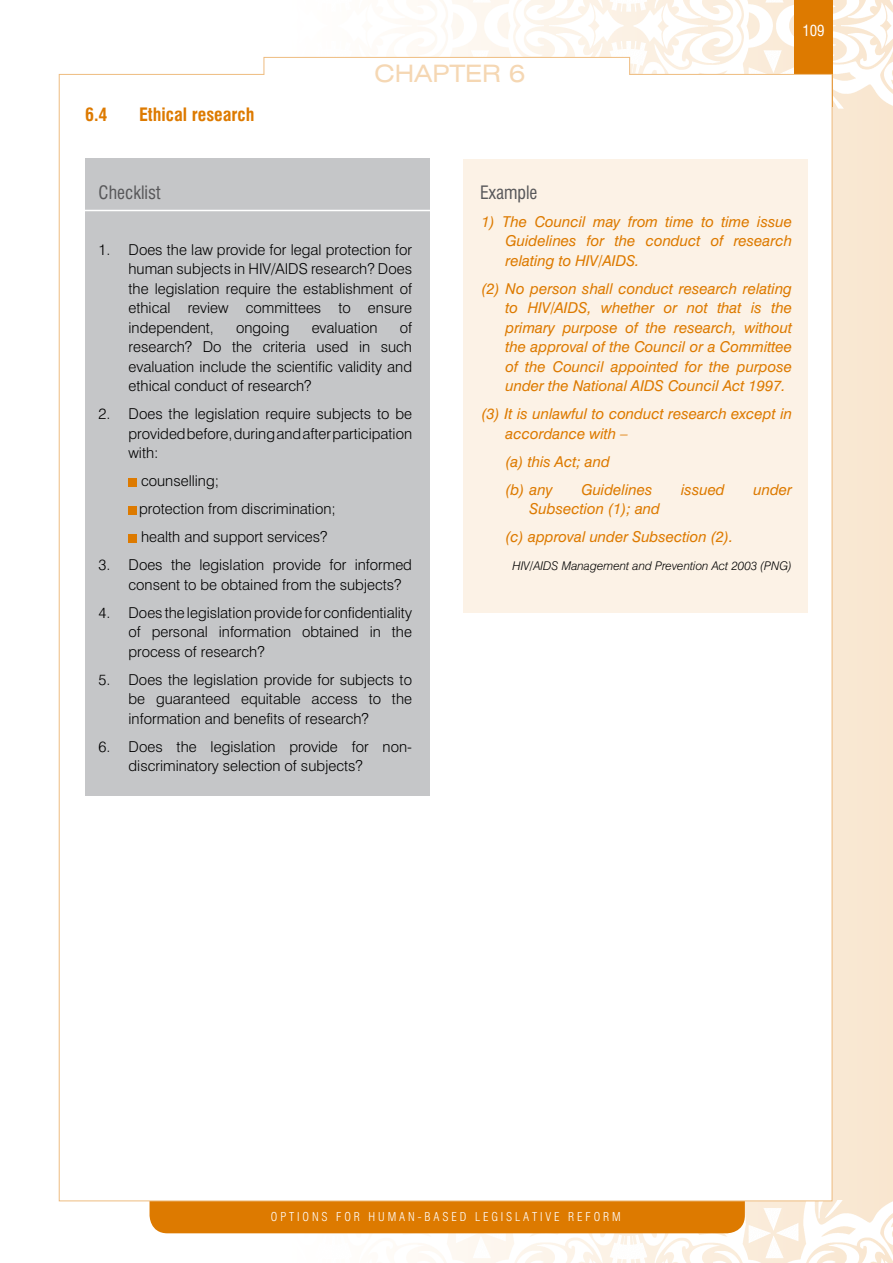
<style>
.page{position:relative;width:893px;height:1263px;background:#fff}
.page>*{position:absolute;margin:0;border:0;box-sizing:border-box;transform-origin:0 0}
.t1{font:expanded 24px "Swiss 721 BT";color:#f5d7b3}
.t2{font:700 condensed 18px "Swiss 721 BT";color:#dd7a00}
.t3{font:condensed 18px "Swiss 721 BT";color:#58585a}
.t4{font:300 15px/19.5px "Swiss 721 BT";color:#000;text-align:justify}
.t5{font:italic 15px/19.5px "Swiss 721 BT";color:#dd7a00}
.t6{font:condensed 15px "Swiss 721 BT";color:#fff}
.t7{font:italic 300 12px "Swiss 721 BT";color:#000}
.t8{font:300 condensed 12px "Swiss 721 BT";letter-spacing:.24em;color:#fff}
</style>
<div class="page">
<div style="left:832px;top:109px;width:61px;height:1091px;background:#f9e7d1"></div>
<img style="left:284px;top:0;width:609px;height:109px">
<div style="left:794px;top:0;width:38px;height:107px;background:#dd7a00"></div>
<img style="left:284px;top:1200px;width:609px;height:63px">
<div style="left:150px;top:1158px;width:595px;height:75px;background:#dd7a00;border-radius:18px"></div>
<div style="left:59px;top:74px;width:773px;height:1127px;background:#fff"></div>
<div style="left:264px;top:57px;width:366px;height:34px;background:#fff"></div>
<div style="left:264px;top:57px;width:366px;height:34px;border:1px solid #eebc80"></div>
<div style="left:242px;top:75px;width:416px;height:33px;background:#fff"></div>
<div style="left:85px;top:159px;width:344px;height:637px;background:#c5c6c8"></div>
<div style="left:129px;top:478px;width:8px;height:8px;background:#dd7a00"></div>
<div style="left:129px;top:506px;width:8px;height:8px;background:#dd7a00"></div>
<div style="left:129px;top:534px;width:8px;height:8px;background:#dd7a00"></div>
<hr style="left:78px;top:210px;width:363px;height:1px;background:#fff">
<div style="left:463px;top:159px;width:345px;height:453px;background:#fcf2e6"></div>
<p class="t2" style="left:85px;top:103px;width:24px">6.4</p>
<p class="t2" style="left:139px;top:103px;width:117px">Ethical research</p>
<h1 class="t1" style="left:375px;top:60px;width:152px">CHAPTER 6</h1>
<p class="t6" style="left:802px;top:21px;width:23px">109</p>
<p class="t3" style="left:99px;top:181px;width:63px">Checklist</p>
<p class="t4" style="left:128px;top:240px;width:285px;text-indent:-30px">1. Does the law provide for legal protection for human subjects in HIV/AIDS research? Does the legislation require the establishment of ethical review committees to ensure independent,</p>
<p class="t4" style="left:129px;top:318px;width:285px;text-indent:271px">of research? Do the criteria used in such evaluation include the scientific validity and ethical conduct of research?</p>
<p class="t4" style="left:129px;top:404px;width:285px;text-indent:-30px">2. Does the legislation require subjects to be providedbefore,duringandafterparticipation with:</p>
<p class="t4" style="left:139px;top:467px;width:198px;line-height:28px;text-align:left">counselling;<br>protection from discrimination; health and support services?</p>
<p class="t4" style="left:129px;top:555px;width:285px;text-indent:-30px">3. Does the legislation provide for informed consent to be obtained from the subjects?</p>
<p class="t4" style="left:128px;top:603px;width:285px;text-indent:-30px">4. Does the legislationprovide for confidentiality of personal information obtained in the process of research?</p>
<p class="t4" style="left:129px;top:670px;width:285px;text-indent:-30px">5. Does the legislation provide for subjects to be guaranteed equitable access to the information and benefits of research?</p>
<p class="t4" style="left:129px;top:737px;width:285px;text-indent:-30px">6. Does the legislation provide for non&shy;discriminatory selection of subjects?</p>
<p class="t4" style="left:236px;top:318px;width:55px">ongoing</p>
<p class="t4" style="left:312px;top:318px;width:67px">evaluation</p>
<p class="t3" style="left:480px;top:181px;width:59px">Example</p>
<p class="t5" style="left:506px;top:212px;width:288px;text-align:justify;text-indent:-24px">1) The Council may from time to time issue Guidelines for the conduct of research relating to HIV/AIDS.</p>
<p class="t5" style="left:506px;top:279px;width:288px;text-align:justify;text-indent:-24px">(2) No person shall conduct research relating to HIV/AIDS, whether or not that is the primary purpose of the research, without the approval of the Council or a Committee of the Council appointed for the purpose under the National AIDS Council Act 1997.</p>
<p class="t5" style="left:506px;top:404px;width:288px;text-indent:-24px">(3) It is unlawful to conduct research except in accordance with –</p>
<p class="t5" style="left:506px;top:447px;width:106px;line-height:28px">(a) this Act; and (b) any</p>
<p class="t5" style="left:581px;top:480px;width:73px">Guidelines</p>
<p class="t5" style="left:681px;top:480px;width:45px">issued</p>
<p class="t5" style="left:753px;top:480px;width:40px">under</p>
<p class="t5" style="left:506px;top:495px;width:229px;line-height:28px;text-indent:24px">Subsection (1); and<br>(c) approval under Subsection (2).</p>
<p class="t7" style="left:512px;top:559px;width:281px">HIV/AIDS Management and Prevention Act 2003 (PNG)</p>
<p class="t8" style="left:271px;top:1209px;width:351px">OPTIONS FOR HUMAN-BASED LEGISLATIVE REFORM</p>
</div>
